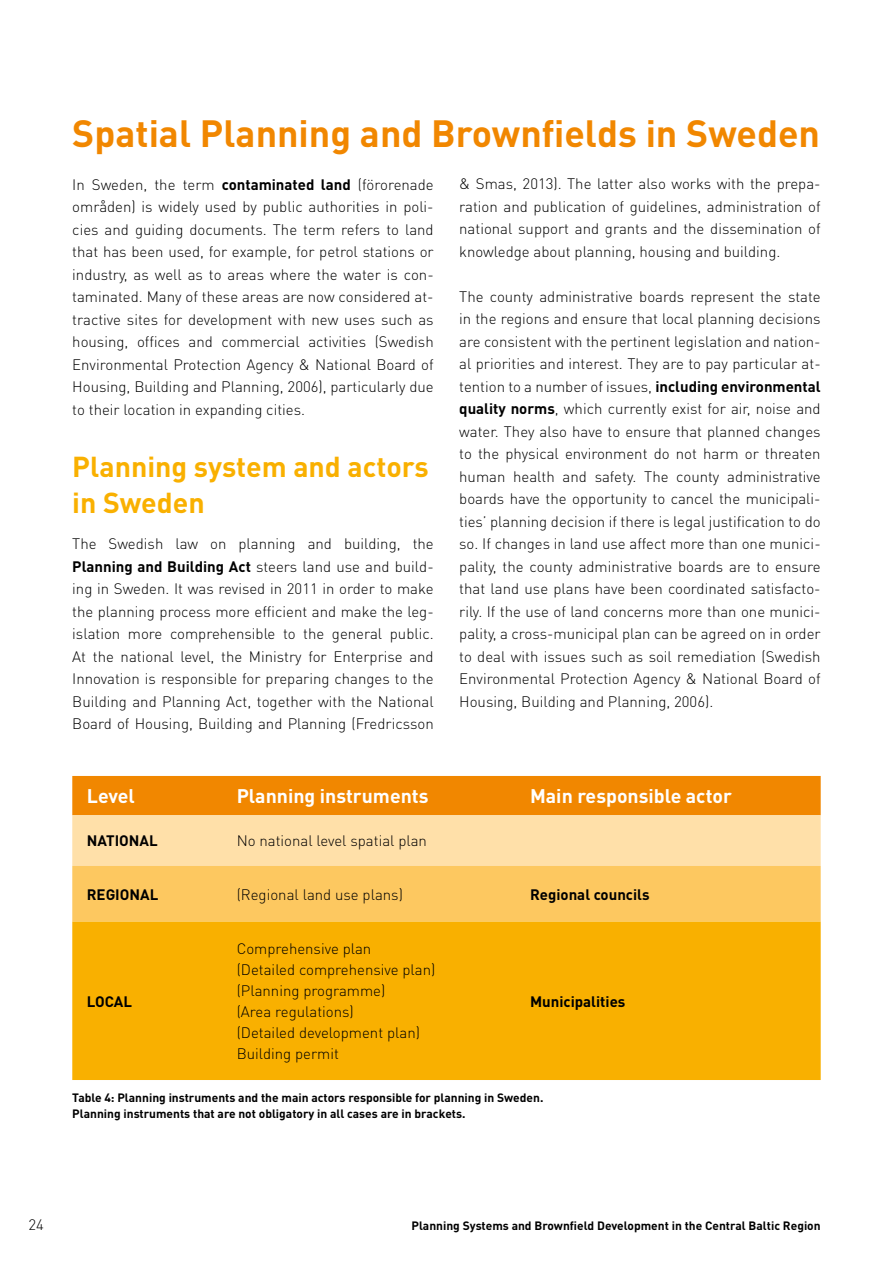
<style>
.page{position:relative;width:893px;height:1263px;background:#fff}
.page>*{position:absolute;margin:0;border:0;box-sizing:border-box;transform-origin:0 0}
.t1{font:700 37.5px "DIN Pro";color:#f18700}
.t2{font:700 28.5px/36px "DIN Pro";color:#f9b000}
.t3{font:700 19.5px "DIN Pro";color:#fff}
.t4{font:300 15px/22.5px "DIN Pro";color:#000;text-align:justify}
.t5{font:700 15px "DIN Pro";color:#000}
.t6{font:700 12px/16.5px "DIN Pro";color:#000}
.s1{font-weight:700}
</style>
<div class="page">
<svg style="left:72px;top:776px;width:749px;height:145px;background:#fabe5f"></svg>
<div style="left:72px;top:921px;width:749px;height:159px;background:#f9b000"></div>
<h1 class="t1" style="left:72px;top:108px;width:749px">Spatial Planning and Brownfields in Sweden</h1>
<p class="t4" style="left:72px;top:172px;width:363px">In Sweden, the term <span class="s1">contaminated land</span> (förorenade områden) is widely used by public authorities in poli&shy;cies and guiding documents. The term refers to land that has been used, for example, for petrol stations or industry, as well as to areas where the water is con&shy;taminated. Many of these areas are now considered at&shy;tractive sites for development with new uses such as housing, offices and commercial activities (Swedish Environmental Protection Agency &amp; National Board of Housing, Building and Planning, 2006), particularly due to their location in expanding cities.</p>
<h2 class="t2" style="left:72px;top:447px;width:358px">Planning system and actors in Sweden</h2>
<p class="t4" style="left:72px;top:532px;width:363px">The Swedish law on planning and building, the <span class="s1">Planning and Building Act</span> steers land use and build&shy;ing in Sweden. It was revised in 2011 in order to make the planning process more efficient and make the leg&shy;islation more comprehensible to the general public.<br>At the national level, the Ministry for Enterprise and Innovation is responsible for preparing changes to the Building and Planning Act, together with the National Board of Housing, Building and Planning (Fredricsson</p>
<p class="t4" style="left:459px;top:172px;width:363px">&amp; Smas, 2013). The latter also works with the prepa&shy;ration and publication of guidelines, administration of national support and grants and the dissemination of knowledge about planning, housing and building.</p>
<p class="t4" style="left:459px;top:284px;width:363px">The county administrative boards represent the state in the regions and ensure that local planning decisions are consistent with the pertinent legislation and nation&shy;al priorities and interest. They are to pay particular at&shy;tention to a number of issues, <span class="s1">including environmental quality norms</span>, which currently exist for air, noise and water. They also have to ensure that planned changes to the physical environment do not harm or threaten human health and safety. The county administrative boards have the opportunity to cancel the municipali&shy;ties’ planning decision if there is legal justification to do so. If changes in land use affect more than one munici&shy;pality, the county administrative boards are to ensure that land use plans have been coordinated satisfacto&shy;rily. If the use of land concerns more than one munici&shy;pality, a cross-municipal plan can be agreed on in order to deal with issues such as soil remediation (Swedish Environmental Protection Agency &amp; National Board of Housing, Building and Planning, 2006).</p>
<h3 class="t3" style="left:87px;top:783px;width:50px">Level</h3>
<h3 class="t3" style="left:237px;top:783px;width:193px">Planning instruments</h3>
<h3 class="t3" style="left:530px;top:783px;width:203px">Main responsible actor</h3>
<p class="t5" style="left:87px;top:831px;width:72px">NATIONAL</p>
<p class="t4" style="left:237px;top:829px;width:192px">No national level spatial plan</p>
<p class="t5" style="left:87px;top:884px;width:73px">REGIONAL</p>
<p class="t4" style="left:237px;top:882px;width:168px">(Regional land use plans)</p>
<p class="t5" style="left:530px;top:884px;width:121px">Regional councils</p>
<p class="t5" style="left:87px;top:991px;width:47px">LOCAL</p>
<p class="t4" style="left:237px;top:937px;width:200px;line-height:21px;text-align:left">Comprehensive plan<br>(Detailed comprehensive plan) (Planning programme)<br>(Area regulations)<br>(Detailed development plan)<br>Building permit</p>
<p class="t5" style="left:530px;top:991px;width:97px">Municipalities</p>
<p class="t6" style="left:72px;top:1089px;width:473px">Table 4: Planning instruments and the main actors responsible for planning in Sweden.<br>Planning instruments that are not obligatory in all cases are in brackets.</p>
<p class="t4" style="left:28px;top:1212px;width:17px">24</p>
<p class="t6" style="left:411px;top:1216px;width:411px">Planning Systems and Brownfield Development in the Central Baltic Region</p>
</div>
